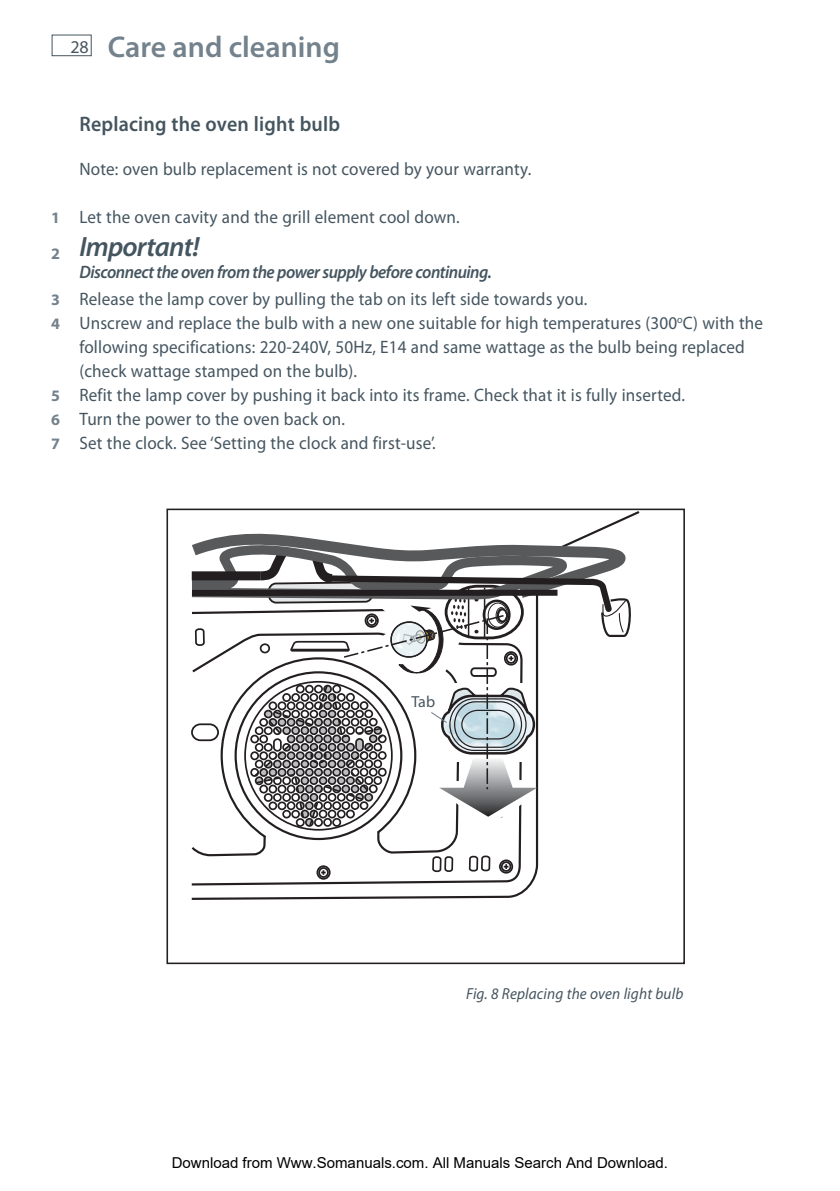
<style>
.page{position:relative;width:840px;height:1191px;background:#fff}
.page>*{position:absolute;margin:0;border:0;box-sizing:border-box;transform-origin:0 0}
.t1{font:600 30px "Myriad Pro";color:#73828d}
.t2{font:italic 600 28px "Myriad Pro";letter-spacing:-.03em;color:#455560}
.t3{font:600 21px "Myriad Pro";letter-spacing:.01em;color:#455560;scale:.95 1}
.t4{font:18px/27px "Myriad Pro";letter-spacing:.01em;color:#455560;scale:.95 1}
.t5{font:italic 16px "Myriad Pro";letter-spacing:.01em;color:#455560;scale:.95 1}
.t6{font:16px "Myriad Pro";color:#455560}
.t7{font:15px "Arial";color:#000}
.s1{font-weight:400;font-size:18px;color:#455560}
.s2{font-weight:700;font-size:16px;color:#73828d}
.s3{font-weight:600;font-style:italic}
</style>
<div class="page">
<div style="left:52px;top:35px;width:40px;height:21px;border:1px solid #455560"></div>
<svg style="left:191px;top:874px;width:346px;height:26px"></svg>
<div style="left:166px;top:508px;width:518px;height:456px;border:2px solid #231f20"></div>
<svg style="left:184px;top:509px;width:458px;height:365px"></svg>
<h1 class="t1" style="left:70px;top:35px;width:271px"><span class="s1">28</span> Care and cleaning</h1>
<p class="t3" style="left:79px;top:116px;width:276px">Replacing the oven light bulb</p>
<p class="t4" style="left:79px;top:157px;width:477px">Note: oven bulb replacement is not covered by your warranty.</p>
<p class="t4" style="left:51px;top:205px;width:431px"><span class="s2">1</span> Let the oven cavity and the grill element cool down.</p>
<h2 class="t2" style="left:51px;top:236px;width:150px"><sub>2</sub> Important!</h2>
<p class="t4" style="left:51px;top:260px;width:565px;text-indent:28px"><span class="s3">Disconnect the oven from the power supply before continuing.<br></span><span class="s2">3</span> Release the lamp cover by pulling the tab on its left side towards you.</p>
<p class="t4" style="left:51px;top:311px;width:750px"><span class="s2">4</span> Unscrew and replace the bulb with a new one suitable for high temperatures (300<sup>o</sup>C) with the</p>
<p class="t4" style="left:79px;top:335px;width:701px">following specifications: 220-240V, 50Hz, E14 and same wattage as the bulb being replaced</p>
<p class="t4" style="left:79px;top:359px;width:293px">(check wattage stamped on the bulb).</p>
<p class="t4" style="left:51px;top:383px;width:668px"><span class="s2">5</span> Refit the lamp cover by pushing it back into its frame. Check that it is fully inserted.</p>
<p class="t4" style="left:51px;top:407px;width:311px"><span class="s2">6</span> Turn the power to the oven back on.</p>
<p class="t4" style="left:51px;top:431px;width:406px"><span class="s2">7</span> Set the clock. See ‘Setting the clock and first-use’.</p>
<p class="t6" style="left:411px;top:696px;width:25px">Tab</p>
<p class="t5" style="left:466px;top:987px;width:230px">Fig. 8 Replacing the oven light bulb</p>
<p class="t7" style="left:172px;top:1154px;width:497px">Download from Www.Somanuals.com. All Manuals Search And Download.</p>
</div>
